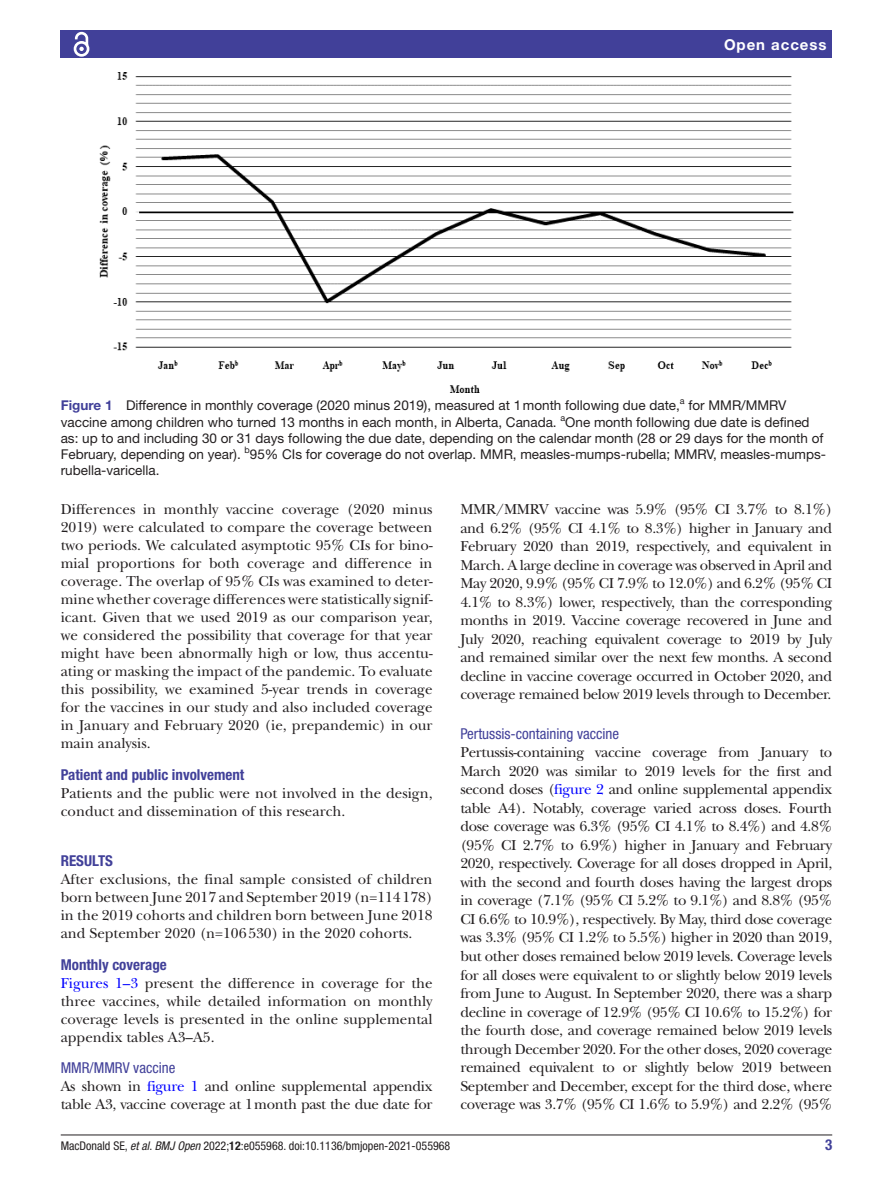
<style>
.page{position:relative;width:893px;height:1191px;background:#fff}
.page>*{position:absolute;margin:0;border:0;box-sizing:border-box;transform-origin:0 0}
.t1{font:15px/18.5px "New Baskerville";color:#231f20;text-align:justify}
.t2{font:15px/18px "New Baskerville";letter-spacing:-.025em;color:#231f20}
.t3{font:700 condensed 15px "Helvetica Neue LT Std";color:#414099}
.t4{font:condensed 15px "Helvetica Neue LT Std";color:#414099}
.t5{font:700 15px "Helvetica Neue LT Std";letter-spacing:.065em;color:#fff}
.t6{font:13.5px/16.2px "Helvetica Neue LT Std";color:#231f20}
.t7{font:condensed 12px "Helvetica Neue LT Std";color:#231f20}
.t8{font:9px "Helvetica Neue LT Std";color:#231f20}
.s1{font-weight:700;color:#414099}
.s2{color:#00f}
.s3{font-style:italic}
.s4{font-weight:700}
</style>
<div class="page">
<hr style="left:61px;top:1134px;width:771px;height:1px;background:#231f20">
<div style="left:61px;top:31px;width:771px;height:27px;background:#414099"></div>
<svg style="left:73px;top:31px;width:17px;height:26px"></svg>
<img style="left:99px;top:73px;width:695px;height:320px">
<p class="t5" style="left:724px;top:35px;width:104px">Open access</p>
<p class="t6" style="left:61px;top:397px;width:764px"><span class="s1">Figure 1</span> Difference in monthly coverage (2020 minus 2019), measured at 1month following due date,<sup>a</sup> for MMR/MMRV vaccine among children who turned 13 months in each month, in Alberta, Canada. <sup>a</sup>One month following due date is defined as: up to and including 30 or 31 days following the due date, depending on the calendar month (28 or 29 days for the month of February, depending on year).</p>
<p class="t8" style="left:245px;top:444px;width:7px">b</p>
<p class="t6" style="left:250px;top:446px;width:578px">95% CIs for coverage do not overlap. MMR, measles-mumps-rubella; MMRV, measles-mumps-</p>
<p class="t6" style="left:61px;top:462px;width:100px">rubella-varicella.</p>
<p class="t1" style="left:61px;top:500px;width:373px;line-height:18px">Differences in monthly vaccine coverage (2020 minus 2019) were calculated to compare the coverage between two periods. We calculated asymptotic 95% CIs for bino&shy;mial proportions for both coverage and difference in coverage. The overlap of 95% CIs was examined to deter&shy;mine whether coverage differences were statistically signif&shy;icant. Given that we used 2019 as our comparison year, we considered the possibility that coverage for that year might have been abnormally high or low, thus accentu&shy;ating or masking the impact of the pandemic. To evaluate this possibility, we examined 5-year trends in coverage for the vaccines in our study and also included coverage in January and February 2020 (ie, prepandemic) in our main analysis.</p>
<p class="t3" style="left:61px;top:765px;width:185px">Patient and public involvement</p>
<p class="t1" style="left:61px;top:784px;width:373px;line-height:18px">Patients and the public were not involved in the design, conduct and dissemination of this research.</p>
<p class="t3" style="left:61px;top:852px;width:54px">RESULTS</p>
<p class="t1" style="left:61px;top:870px;width:373px;line-height:18px">After exclusions, the final sample consisted of children born between June 2017 and September 2019 (n=114178) in the 2019 cohorts and children born between June 2018 and September 2020 (n=106530) in the 2020 cohorts.</p>
<p class="t3" style="left:61px;top:955px;width:108px">Monthly coverage</p>
<p class="t1" style="left:61px;top:974px;width:373px;line-height:18px"><span class="s2">Figures 1–3</span> present the difference in coverage for the three vaccines, while detailed information on monthly coverage levels is presented in the online supplemental appendix tables A3–A5.</p>
<p class="t4" style="left:61px;top:1059px;width:116px">MMR/MMRV vaccine</p>
<p class="t2" style="left:61px;top:1077px;width:373px">As shown in <span class="s2">figure 1</span> and online supplemental appendix table A3, vaccine coverage at 1month past the due date for</p>
<p class="t1" style="left:460px;top:500px;width:373px">MMR/MMRV vaccine was 5.9% (95% CI 3.7% to 8.1%) and 6.2% (95% CI 4.1% to 8.3%) higher in January and February 2020 than 2019, respectively, and equivalent in March. A large decline in coverage was observed in April and May 2020, 9.9% (95% CI 7.9% to 12.0%) and 6.2% (95% CI 4.1% to 8.3%) lower, respectively, than the corresponding months in 2019. Vaccine coverage recovered in June and July 2020, reaching equivalent coverage to 2019 by July and remained similar over the next few months. A second decline in vaccine coverage occurred in October 2020, and coverage remained below 2019 levels through to December.</p>
<p class="t4" style="left:460px;top:725px;width:160px">Pertussis-containing vaccine</p>
<p class="t1" style="left:460px;top:743px;width:373px">Pertussis-containing vaccine coverage from January to March 2020 was similar to 2019 levels for the first and second doses (<span class="s2">figure 2</span> and online supplemental appendix table A4). Notably, coverage varied across doses. Fourth dose coverage was 6.3% (95% CI 4.1% to 8.4%) and 4.8% (95% CI 2.7% to 6.9%) higher in January and February 2020, respectively. Coverage for all doses dropped in April, with the second and fourth doses having the largest drops in coverage (7.1% (95% CI 5.2% to 9.1%) and 8.8% (95% CI 6.6% to 10.9%), respectively. By May, third dose coverage was 3.3% (95% CI 1.2% to 5.5%) higher in 2020 than 2019, but other doses remained below 2019 levels. Coverage levels for all doses were equivalent to or slightly below 2019 levels from June to August. In September 2020, there was a sharp decline in coverage of 12.9% (95% CI 10.6% to 15.2%) for the fourth dose, and coverage remained below 2019 levels through December 2020. For the other doses, 2020 coverage remained equivalent to or slightly below 2019 between September and December, except for the third dose, where coverage was 3.7% (95% CI 1.6% to 5.9%) and 2.2% (95%</p>
<p class="t7" style="left:61px;top:1138px;width:391px">MacDonald SE, <span class="s3">et al</span>. <span class="s3">BMJ Open</span> 2022;<span class="s4">12</span>:e055968. doi:10.1136/bmjopen-2021-055968</p>
<p class="t3" style="left:825px;top:1135px;width:9px">3</p>
</div>
